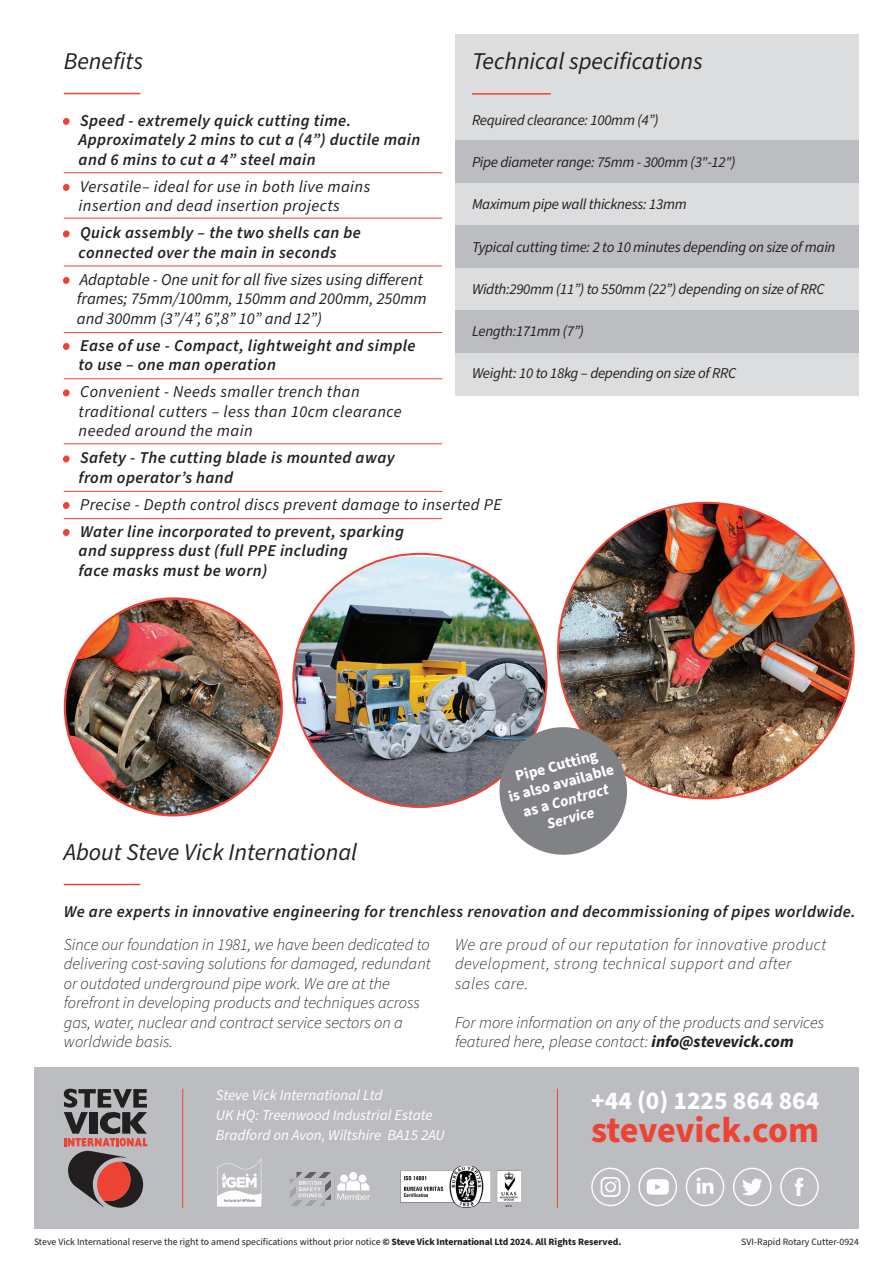
<style>
.page{position:relative;width:893px;height:1263px;background:#fff}
.page>*{position:absolute;margin:0;border:0;box-sizing:border-box;transform-origin:0 0}
.t1{font:700 36px "Source Sans Pro";letter-spacing:-.005em;color:#ee4235}
.t2{font:700 25.5px "Source Sans Pro";color:#fff}
.t3{font:italic 24px "Source Sans Pro";color:#231f20}
.t4{font:italic 600 16.5px/19.5px "Source Sans Pro";letter-spacing:.025em;color:#231f20}
.t5{font:italic 300 16.5px/19.5px "Source Sans Pro";color:#231f20}
.t6{font:italic 16.5px/19.5px "Source Sans Pro";letter-spacing:.025em;color:#231f20}
.t7{font:italic 16.5px/19.5px "Source Sans Pro";color:#231f20}
.t8{font:italic 300 16.5px/19.5px "Source Sans Pro";letter-spacing:.03em;color:#231f20}
.t9{font:700 15.45px/18px "Source Sans Pro";color:#fff;text-align:center}
.t10{font:italic 15px "Source Sans Pro";letter-spacing:-.02em;color:#231f20}
.t11{font:italic 15px/20px "Source Sans Pro";color:#fff}
.t12{font:9.75px "Source Sans Pro";color:#231f20}
.s1{font-weight:400;color:#ee4235}
.s2{color:#ee4235}
.s3{font-style:italic}
.s4{font-weight:700}
</style>
<div class="page">
<img style="left:65px;top:600px;width:217px;height:215px">
<div style="left:34px;top:1067px;width:825px;height:162px;background:#bcbdc0"></div>
<svg style="left:638px;top:1168px;width:39px;height:38px"></svg>
<svg style="left:686px;top:1168px;width:38px;height:38px"></svg>
<svg style="left:591px;top:1168px;width:39px;height:38px"></svg>
<svg style="left:733px;top:1168px;width:38px;height:38px"></svg>
<svg style="left:780px;top:1168px;width:39px;height:38px"></svg>
<svg style="left:217px;top:1159px;width:44px;height:47px"></svg>
<hr style="left:182px;top:1089px;width:1px;height:119px;background:#ee4235">
<hr style="left:557px;top:1089px;width:1px;height:119px;background:#ee4235">
<hr style="left:64px;top:93px;width:76px;height:1px;background:#ee4235">
<hr style="left:64px;top:884px;width:76px;height:1px;background:#ee4235">
<div style="left:455px;top:34px;width:404px;height:361px;background:#dcdddf"></div>
<div style="left:455px;top:140px;width:404px;height:43px;background:#bcbdc0"></div>
<div style="left:455px;top:225px;width:404px;height:43px;background:#bcbdc0"></div>
<div style="left:455px;top:310px;width:404px;height:43px;background:#bcbdc0"></div>
<hr style="left:472px;top:93px;width:79px;height:2px;background:#ee4235">
<img style="left:558px;top:503px;width:296px;height:295px;border-radius:147px">
<img style="left:290px;top:1172px;width:79px;height:33px">
<img style="left:401px;top:1166px;width:119px;height:42px">
<svg style="left:64px;top:1089px;width:83px;height:119px"></svg>
<hr style="left:64px;top:332px;width:378px;height:1px;background:#ee4235">
<hr style="left:64px;top:518px;width:378px;height:1px;background:#ee4235">
<hr style="left:64px;top:444px;width:378px;height:1px;background:#ee4235">
<hr style="left:64px;top:378px;width:378px;height:1px;background:#ee4235">
<hr style="left:64px;top:491px;width:378px;height:1px;background:#ee4235">
<hr style="left:64px;top:266px;width:378px;height:1px;background:#ee4235">
<hr style="left:64px;top:172px;width:378px;height:1px;background:#ee4235">
<hr style="left:64px;top:218px;width:378px;height:1px;background:#ee4235">
<img style="left:293px;top:557px;width:253px;height:250px">
<svg style="left:492px;top:720px;width:142px;height:135px"></svg>
<h3 class="t3" style="left:64px;top:45px;width:81px">Benefits</h3>
<h3 class="t3" style="left:472px;top:45px;width:232px">Technical specifications</h3>
<p class="t10" style="left:472px;top:110px;width:188px">Required clearance: 100mm (4”)</p>
<p class="t10" style="left:472px;top:152px;width:265px">Pipe diameter range: 75mm - 300mm (3"-12")</p>
<p class="t10" style="left:472px;top:194px;width:216px">Maximum pipe wall thickness: 13mm</p>
<p class="t10" style="left:472px;top:237px;width:365px">Typical cutting time: 2 to 10 minutes depending on size of main</p>
<p class="t10" style="left:472px;top:279px;width:354px">Width:290mm (11”) to 550mm (22”) depending on size of RRC</p>
<p class="t10" style="left:472px;top:321px;width:114px">Length:171mm (7”)</p>
<p class="t10" style="left:472px;top:363px;width:266px">Weight: 10 to 18kg – depending on size of RRC</p>
<p class="t4" style="left:79px;top:111px;width:343px;text-indent:-15px"><span class="s1">•</span> Speed - extremely quick cutting time.<br>Approximately 2 mins to cut a (4”) ductile main and 6 mins to cut a 4” steel main</p>
<p class="t6" style="left:79px;top:177px;width:293px;text-indent:-15px"><span class="s2">•</span> Versatile– ideal for use in both live mains insertion and dead insertion projects</p>
<p class="t4" style="left:64px;top:224px;width:299px;text-align:center"><span class="s1">•</span> Quick assembly – the two shells can be connected over the main in seconds</p>
<p class="t7" style="left:77px;top:270px;width:351px;text-indent:-13px"><span class="s2">•</span> Adaptable - One unit for all five sizes using different frames; 75mm/100mm, 150mm and 200mm, 250mm and 300mm (3”/4”, 6”,8” 10” and 12”)</p>
<p class="t4" style="left:79px;top:336px;width:338px;text-indent:-15px"><span class="s1">•</span> Ease of use - Compact, lightweight and simple to use – one man operation</p>
<p class="t6" style="left:79px;top:383px;width:325px;text-indent:-15px"><span class="s2">•</span> Convenient - Needs smaller trench than traditional cutters – less than 10cm clearance needed around the main</p>
<p class="t4" style="left:79px;top:449px;width:317px;text-indent:-15px"><span class="s1">•</span> Safety - The cutting blade is mounted away from operator’s hand</p>
<p class="t6" style="left:64px;top:495px;width:439px"><span class="s2">•</span> Precise - Depth control discs prevent damage to inserted PE</p>
<p class="t4" style="left:79px;top:522px;width:327px;text-indent:-15px"><span class="s1">•</span> Water line incorporated to prevent, sparking and suppress dust (full PPE including<br>face masks must be worn)</p>
<h3 class="t3" style="left:64px;top:836px;width:295px">About Steve Vick International</h3>
<p class="t9" style="left:502px;top:771px;width:110px;rotate:-15deg">Pipe Cutting<br>is also available as a <span class="s3">Contract<br>Service</span></p>
<p class="t4" style="left:64px;top:902px;width:793px">We are experts in innovative engineering for trenchless renovation and decommissioning of pipes worldwide.</p>
<p class="t5" style="left:64px;top:935px;width:368px">Since our foundation in 1981, we have been dedicated to delivering cost-saving solutions for damaged, redundant or outdated underground pipe work. We are at the forefront in developing products and techniques across gas, water, nuclear and contract service sectors on a worldwide basis.</p>
<p class="t8" style="left:455px;top:935px;width:373px">We are proud of our reputation for innovative product development, strong technical support and after sales care.</p>
<p class="t5" style="left:455px;top:1013px;width:371px">For more information on any of the products and services featured here, please contact: <span class="s4">info@stevevick.com</span></p>
<p class="t11" style="left:216px;top:1085px;width:230px">Steve Vick International Ltd<br>UK HQ: Treenwood Industrial Estate<br>Bradford on Avon, Wiltshire BA15 2AU</p>
<h2 class="t2" style="left:591px;top:1083px;width:230px">+44 (0) 1225 864 864</h2>
<h1 class="t1" style="left:591px;top:1106px;width:229px">stevevick.com</h1>
<p class="t12" style="left:34px;top:1235px;width:589px">Steve Vick International reserve the right to amend specifications without prior notice <span class="s4">© Steve Vick International Ltd 2024. All Rights Reserved.</span></p>
<p class="t12" style="left:741px;top:1235px;width:119px">SVI-Rapid Rotary Cutter-0924</p>
</div>
